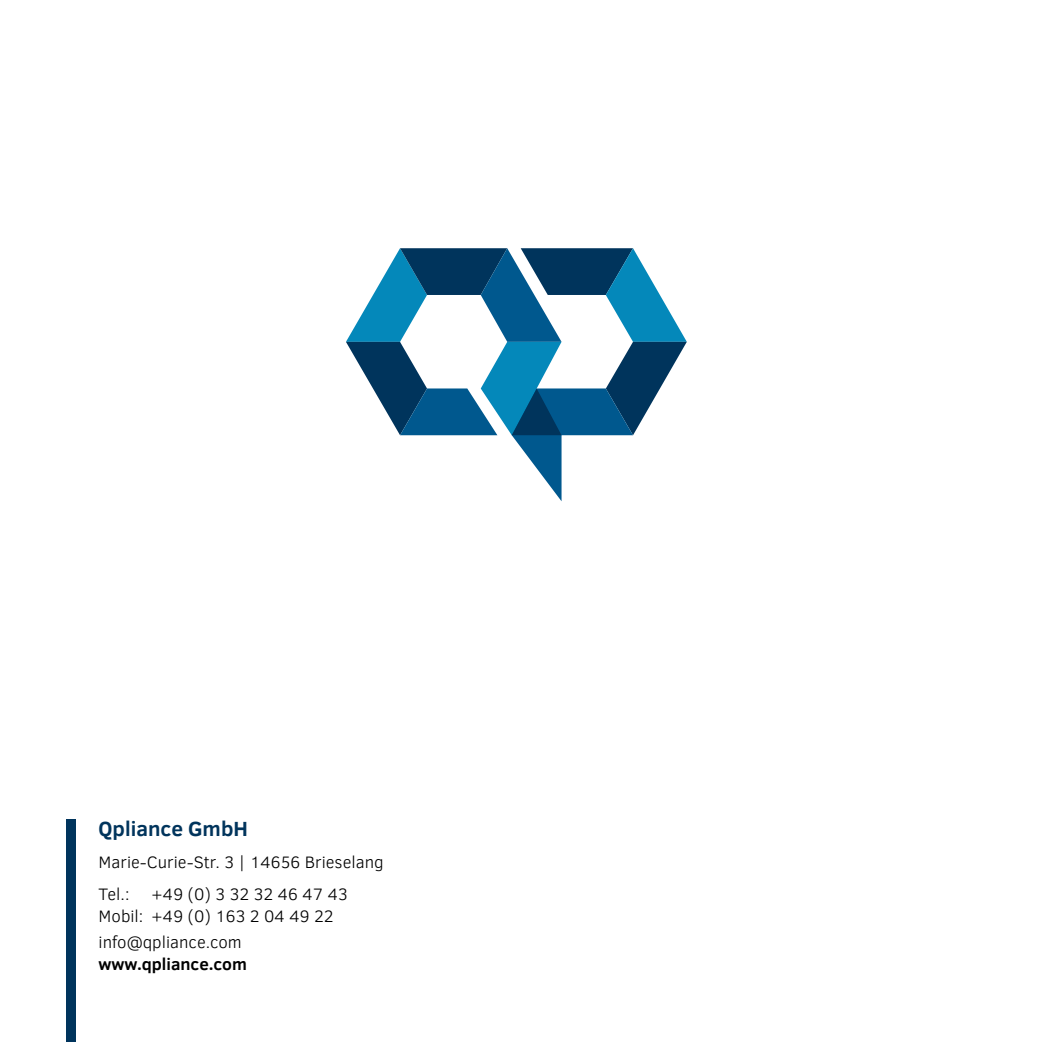
<style>
.page{position:relative;width:1042px;height:1042px;background:#fff}
.page>*{position:absolute;margin:0;border:0;box-sizing:border-box;transform-origin:0 0}
.t1{font:700 21px "Clear Sans";color:#00345c}
.t2{font:300 16.97px/31.7px "Clear Sans";color:#000}
.t3{font:700 16.97px "Clear Sans";color:#000}
</style>
<div class="page">
<div style="left:66px;top:820px;width:10px;height:222px;background:#00345c"></div>
<svg style="left:346px;top:248px;width:341px;height:253px"></svg>
<p class="t1" style="left:99px;top:813px;width:151px">Qpliance GmbH</p>
<p class="t2" style="left:99px;top:846px;width:286px">Marie-Curie-Str. 3 | 14656 Brieselang<br>Tel.:</p>
<p class="t2" style="left:99px;top:883px;width:251px;line-height:21.9px;text-indent:52px">+49 (0) 3 32 32 46 47 43<br>Mobil: +49 (0) 163 2 04 49 22</p>
<p class="t2" style="left:99px;top:926px;width:145px">info@qpliance.com</p>
<p class="t3" style="left:99px;top:952px;width:150px">www.qpliance.com</p>
</div>
